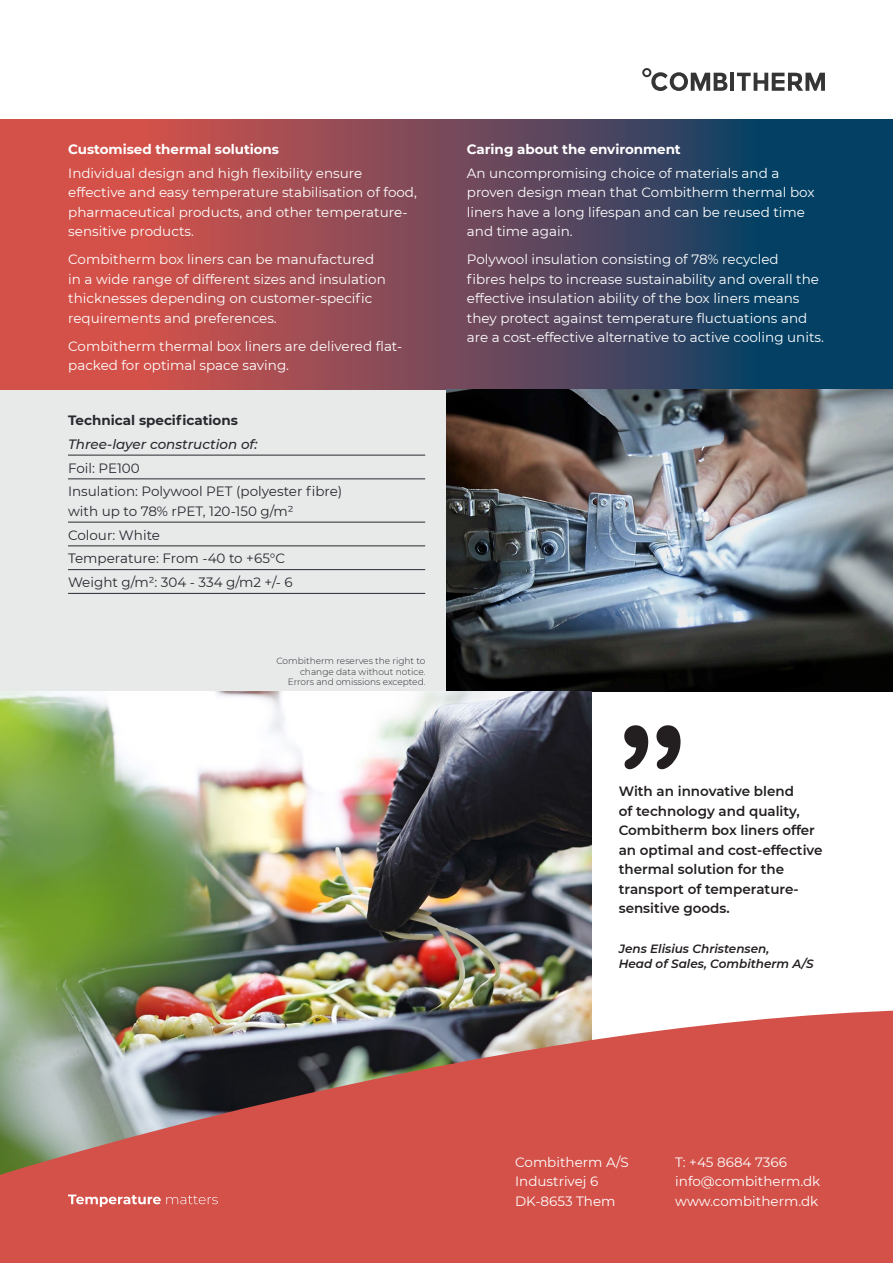
<style>
.page{position:relative;width:893px;height:1263px;background:#fff}
.page>*{position:absolute;margin:0;border:0;box-sizing:border-box;transform-origin:0 0}
.t1{font:150px "Arial Rounded MT Bold";color:#231f20}
.Brødtekst_hvid{font:13.5px/19.5px "Montserrat";color:#fff}
.Citat{font:600 13.5px/19.5px "Montserrat";color:#231f20}
.Tekniske_spec{font:13.5px/19.5px "Montserrat";color:#27292f}
.Mini_subheading_-_hvid{font:700 13.5px "Montserrat";letter-spacing:-.005em;color:#fff}
.Tekniske_spec-2{font:italic 500 13.5px "Montserrat";color:#27292f}
.Mini_subheadings_-_sort{font:700 13.5px "Montserrat";color:#27292f}
.Citat_navn{font:italic 600 12px/15px "Montserrat";color:#231f20}
.Disclaimer{font:300 9px/10.5px "Montserrat";color:#27292f;text-align:right}
</style>
<div class="page">
<div style="left:0;top:389px;width:893px;height:303px;background:#e8eaea"></div>
<svg style="left:0;top:120px;width:893px;height:269px;background:#724958"></svg>
<img style="left:446px;top:389px;width:447px;height:303px">
<img style="left:0;top:692px;width:591px;height:318px">
<hr style="left:68px;top:455px;width:357px;height:1px;background:#27292f">
<hr style="left:68px;top:479px;width:357px;height:1px;background:#27292f">
<hr style="left:68px;top:522px;width:357px;height:1px;background:#27292f">
<hr style="left:68px;top:546px;width:357px;height:1px;background:#27292f">
<hr style="left:68px;top:569px;width:357px;height:1px;background:#27292f">
<hr style="left:68px;top:593px;width:357px;height:1px;background:#27292f">
<svg style="left:0;top:1010px;width:893px;height:253px;background:#bf5f57"></svg>
<svg style="left:642px;top:68px;width:85px;height:23px"></svg>
<hr style="left:730px;top:73px;width:4px;height:18px;background:#363536">
<svg style="left:737px;top:73px;width:88px;height:18px"></svg>
<svg style="left:68px;top:1194px;width:150px;height:13px;background:#dd7b75"></svg>
<p class="Mini_subheading_-_hvid" style="left:68px;top:139px;width:212px">Customised thermal solutions</p>
<p class="Brødtekst_hvid" style="left:68px;top:163px;width:350px">Individual design and high flexibility ensure effective and easy temperature stabilisation of food, pharmaceutical products, and other temperature&shy;sensitive products.</p>
<p class="Brødtekst_hvid" style="left:68px;top:249px;width:319px">Combitherm box liners can be manufactured in a wide range of different sizes and insulation thicknesses depending on customer-specific requirements and preferences.</p>
<p class="Brødtekst_hvid" style="left:68px;top:336px;width:336px">Combitherm thermal box liners are delivered flat&shy;packed for optimal space saving.</p>
<p class="Mini_subheadings_-_sort" style="left:68px;top:411px;width:171px">Technical specifications</p>
<p class="Tekniske_spec-2" style="left:68px;top:435px;width:191px">Three-layer construction of:</p>
<p class="Tekniske_spec" style="left:68px;top:458px;width:73px">Foil: PE100</p>
<p class="Tekniske_spec" style="left:68px;top:481px;width:276px">Insulation: Polywool PET (polyester fibre) with up to 78% rPET, 120-150 g/m²</p>
<p class="Tekniske_spec" style="left:68px;top:525px;width:94px">Colour: White</p>
<p class="Tekniske_spec" style="left:68px;top:548px;width:219px">Temperature: From -40 to +65°C</p>
<p class="Tekniske_spec" style="left:68px;top:572px;width:226px">Weight g/m²: 304 - 334 g/m2 +/- 6</p>
<p class="Disclaimer" style="left:276px;top:655px;width:151px">Combitherm reserves the right to change data without notice.</p>
<p class="Disclaimer" style="left:288px;top:676px;width:139px">Errors and omissions excepted.</p>
<p class="Mini_subheading_-_hvid" style="left:467px;top:139px;width:215px">Caring about the environment</p>
<p class="Brødtekst_hvid" style="left:467px;top:163px;width:349px">An uncompromising choice of materials and a proven design mean that Combitherm thermal box liners have a long lifespan and can be reused time and time again.</p>
<p class="Brødtekst_hvid" style="left:467px;top:249px;width:359px">Polywool insulation consisting of 78% recycled<br>fibres helps to increase sustainability and overall the effective insulation ability of the box liners means they protect against temperature fluctuations and are a cost-effective alternative to active cooling units.</p>
<h1 class="t1" style="left:619px;top:692px;width:70px">”</h1>
<p class="Citat" style="left:619px;top:781px;width:205px">With an innovative blend<br>of technology and quality,<br>Combitherm box liners offer an optimal and cost-effective thermal solution for the transport of temperature&shy;sensitive goods.</p>
<p class="Citat_navn" style="left:619px;top:941px;width:196px">Jens Elisius Christensen,<br>Head of Sales, Combitherm A/S</p>
<p class="Brødtekst_hvid" style="left:515px;top:1151px;width:115px">Combitherm A/S<br>Industrivej 6<br>DK-8653 Them</p>
<p class="Brødtekst_hvid" style="left:675px;top:1151px;width:147px">T: +45 8684 7366 info@combitherm.dk www.combitherm.dk</p>
</div>
